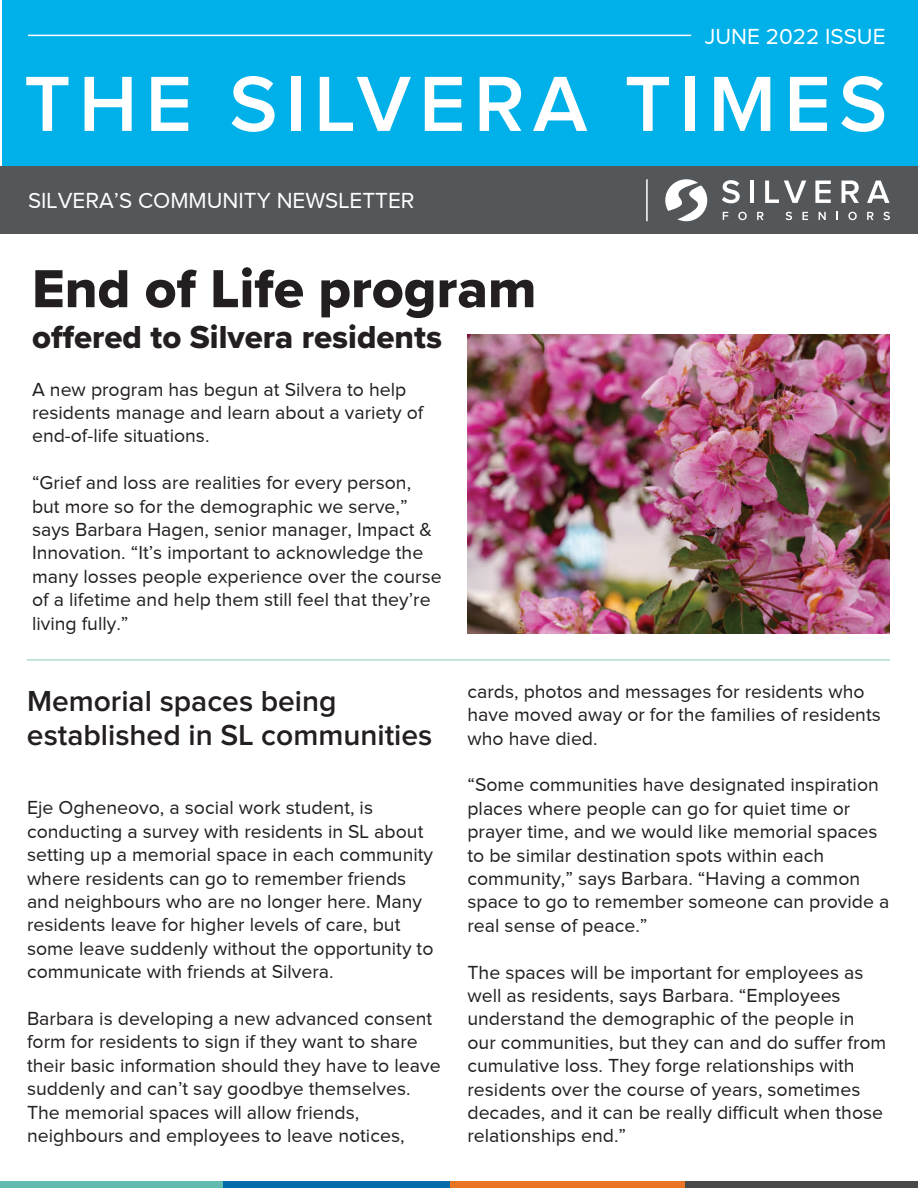
<style>
.page{position:relative;width:918px;height:1188px;background:#fff}
.page>*{position:absolute;margin:0;border:0;box-sizing:border-box;transform-origin:0 0}
.t1{font:600 81px "Proxima Nova";letter-spacing:.1em;color:#fff}
.t2{font:55.5px "Proxima Nova Extrabld";color:#231f20}
.t3{font:33px "Proxima Nova Extrabld";color:#231f20}
.t4{font:600 30px/34.5px "Proxima Nova";color:#231f20}
.t5{font:22.5px "Proxima Nova";color:#fff}
.t6{font:19.5px/23.4px "Proxima Nova";color:#231f20}
</style>
<div class="page">
<div style="left:0;top:1182px;width:235px;height:6px;background:#63bbb0"></div>
<div style="left:224px;top:1182px;width:234px;height:6px;background:#006ba9"></div>
<div style="left:684px;top:1182px;width:234px;height:6px;background:#484948"></div>
<div style="left:450px;top:1182px;width:234px;height:6px;background:#e87424"></div>
<img style="left:467px;top:335px;width:423px;height:299px">
<hr style="left:27px;top:659px;width:863px;height:2px;background:#b1d9d3">
<div style="left:2px;top:0;width:916px;height:168px;background:#00b0e9"></div>
<div style="left:0;top:166px;width:918px;height:68px;background:#535759"></div>
<svg style="left:665px;top:179px;width:42px;height:42px"></svg>
<svg style="left:722px;top:180px;width:18px;height:23px"></svg>
<hr style="left:750px;top:181px;width:4px;height:22px;background:#fff">
<svg style="left:765px;top:181px;width:41px;height:22px"></svg>
<svg style="left:815px;top:181px;width:16px;height:22px"></svg>
<svg style="left:842px;top:181px;width:17px;height:22px"></svg>
<svg style="left:867px;top:181px;width:23px;height:22px"></svg>
<svg style="left:723px;top:212px;width:5px;height:8px"></svg>
<svg style="left:738px;top:212px;width:9px;height:8px"></svg>
<svg style="left:757px;top:212px;width:6px;height:8px"></svg>
<svg style="left:786px;top:212px;width:6px;height:8px"></svg>
<svg style="left:802px;top:212px;width:6px;height:8px"></svg>
<svg style="left:819px;top:212px;width:7px;height:8px"></svg>
<svg style="left:836px;top:212px;width:2px;height:8px"></svg>
<svg style="left:848px;top:212px;width:9px;height:8px"></svg>
<svg style="left:867px;top:212px;width:7px;height:8px"></svg>
<svg style="left:883px;top:212px;width:7px;height:8px"></svg>
<hr style="left:646px;top:179px;width:2px;height:42px;background:#fff">
<hr style="left:28px;top:35px;width:663px;height:1px;background:#fff">
<p class="t5" style="left:705px;top:24px;width:182px">JUNE 2022 ISSUE</p>
<h1 class="t1" style="left:24px;top:67px;width:865px">THE SILVERA TIMES</h1>
<p class="t5" style="left:28px;top:188px;width:388px">SILVERA’S COMMUNITY NEWSLETTER</p>
<h2 class="t2" style="left:32px;top:247px;width:506px">End of Life program</h2>
<h3 class="t3" style="left:32px;top:312px;width:412px">offered to Silvera residents</h3>
<p class="t6" style="left:32px;top:377px;width:393px">A new program has begun at Silvera to help residents manage and learn about a variety of end-of-life situations.</p>
<p class="t6" style="left:32px;top:471px;width:411px">“Grief and loss are realities for every person, but more so for the demographic we serve,” says Barbara Hagen, senior manager, Impact &amp; Innovation. “It’s important to acknowledge the many losses people experience over the course of a lifetime and help them still feel that they’re living fully.”</p>
<h3 class="t4" style="left:27px;top:685px;width:407px">Memorial spaces being established in SL communities</h3>
<p class="t6" style="left:27px;top:796px;width:408px">Eje Ogheneovo, a social work student, is conducting a survey with residents in SL about setting up a memorial space in each community where residents can go to remember friends and neighbours who are no longer here. Many residents leave for higher levels of care, but some leave suddenly without the opportunity to communicate with friends at Silvera.</p>
<p class="t6" style="left:27px;top:1007px;width:415px">Barbara is developing a new advanced consent form for residents to sign if they want to share their basic information should they have to leave suddenly and can’t say goodbye themselves.<br>The memorial spaces will allow friends, neighbours and employees to leave notices,</p>
<p class="t6" style="left:467px;top:679px;width:415px">cards, photos and messages for residents who have moved away or for the families of residents who have died.</p>
<p class="t6" style="left:467px;top:773px;width:423px">“Some communities have designated inspiration places where people can go for quiet time or prayer time, and we would like memorial spaces to be similar destination spots within each community,” says Barbara. “Having a common space to go to remember someone can provide a real sense of peace.”</p>
<p class="t6" style="left:467px;top:960px;width:420px">The spaces will be important for employees as well as residents, says Barbara. “Employees understand the demographic of the people in our communities, but they can and do suffer from cumulative loss. They forge relationships with residents over the course of years, sometimes decades, and it can be really difficult when those relationships end.”</p>
</div>
